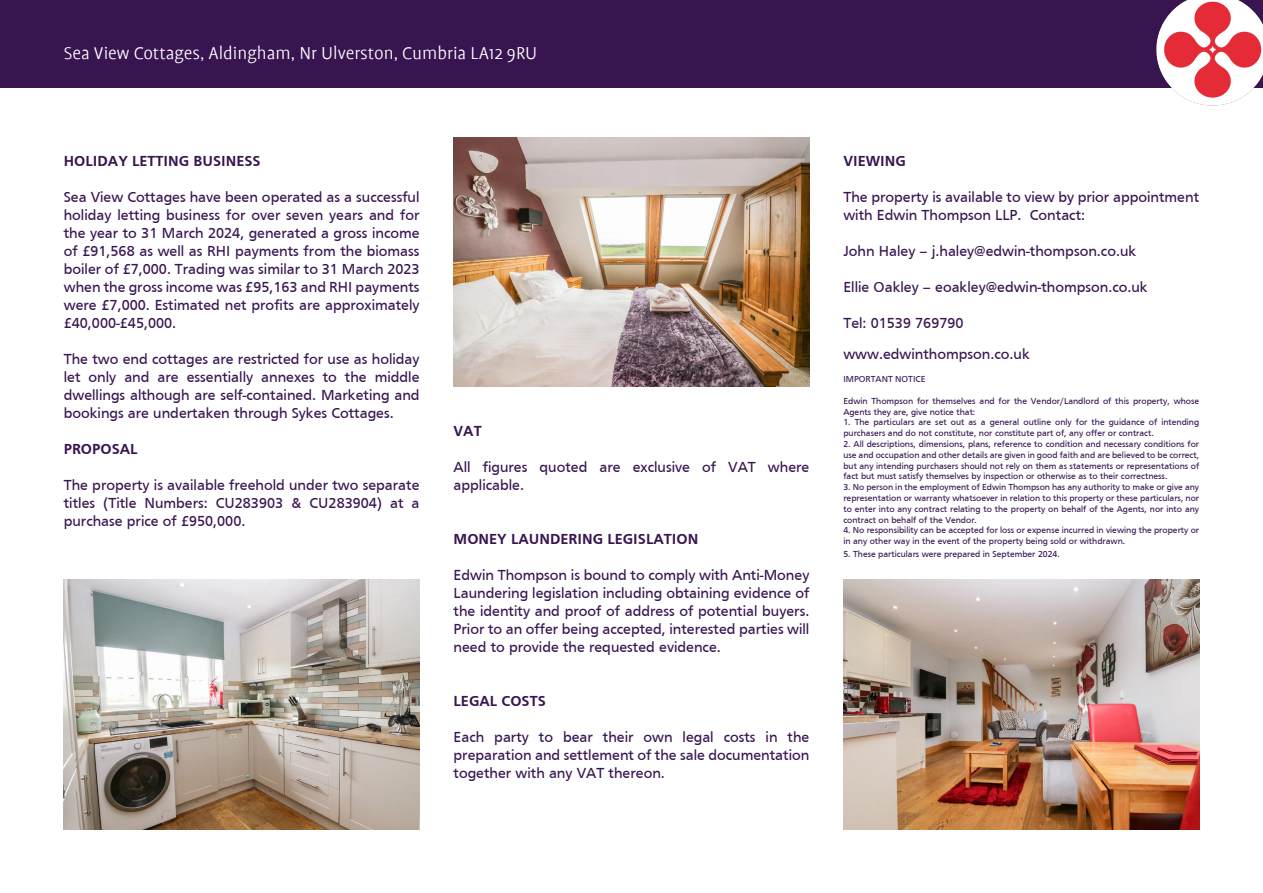
<style>
.page{position:relative;width:1263px;height:893px;background:#fff}
.page>*{position:absolute;margin:0;border:0;box-sizing:border-box;transform-origin:0 0}
.t1{font:300 19.5px "Profile";color:#fff}
.t2{font:15px/18px "Frutiger";color:#381451;text-align:justify}
.t3{font:700 15px "Frutiger";color:#381451}
.t4{font:9px/10.8px "Frutiger";color:#381451}
</style>
<div class="page">
<div style="left:0;top:0;width:1263px;height:87px;background:#381451"></div>
<img style="left:1148px;top:0;width:115px;height:106px">
<img style="left:64px;top:580px;width:356px;height:249px">
<img style="left:453px;top:137px;width:356px;height:250px">
<img style="left:843px;top:580px;width:356px;height:249px">
<p class="t1" style="left:64px;top:43px;width:475px">Sea View Cottages, Aldingham, Nr Ulverston, Cumbria LA12 9RU</p>
<p class="t3" style="left:64px;top:153px;width:198px">HOLIDAY LETTING BUSINESS</p>
<p class="t2" style="left:64px;top:188px;width:357px">Sea View Cottages have been operated as a successful holiday letting business for over seven years and for the year to 31 March 2024, generated a gross income of £91,568 as well as RHI payments from the biomass boiler of £7,000. Trading was similar to 31 March 2023 when the gross income was £95,163 and RHI payments were £7,000. Estimated net profits are approximately £40,000-£45,000.</p>
<p class="t2" style="left:64px;top:350px;width:357px">The two end cottages are restricted for use as holiday let only and are essentially annexes to the middle dwellings although are self-contained. Marketing and bookings are undertaken through Sykes Cottages.</p>
<p class="t3" style="left:64px;top:441px;width:75px">PROPOSAL</p>
<p class="t2" style="left:64px;top:476px;width:357px">The property is available freehold under two separate titles (Title Numbers: CU283903 &amp; CU283904) at a purchase price of £950,000.</p>
<p class="t3" style="left:454px;top:423px;width:30px">VAT</p>
<p class="t2" style="left:454px;top:458px;width:357px">All figures quoted are exclusive of VAT where applicable.</p>
<p class="t3" style="left:454px;top:531px;width:246px">MONEY LAUNDERING LEGISLATION</p>
<p class="t2" style="left:454px;top:566px;width:357px">Edwin Thompson is bound to comply with Anti-Money Laundering legislation including obtaining evidence of the identity and proof of address of potential buyers.<br>Prior to an offer being accepted, interested parties will need to provide the requested evidence.</p>
<p class="t3" style="left:454px;top:693px;width:94px">LEGAL COSTS</p>
<p class="t2" style="left:454px;top:728px;width:357px">Each party to bear their own legal costs in the preparation and settlement of the sale documentation together with any VAT thereon.</p>
<p class="t3" style="left:843px;top:153px;width:64px">VIEWING</p>
<p class="t2" style="left:843px;top:188px;width:357px">The property is available to view by prior appointment with Edwin Thompson LLP. Contact:</p>
<p class="t2" style="left:843px;top:242px;width:294px">John Haley – j.haley@edwin-thompson.co.uk</p>
<p class="t2" style="left:843px;top:278px;width:306px">Ellie Oakley – eoakley@edwin-thompson.co.uk</p>
<p class="t2" style="left:843px;top:314px;width:122px">Tel: 01539 769790</p>
<p class="t2" style="left:843px;top:345px;width:188px">www.edwinthompson.co.uk</p>
<p class="t4" style="left:843px;top:374px;width:84px">IMPORTANT NOTICE</p>
<p class="t4" style="left:843px;top:395px;width:357px">Edwin Thompson for themselves and for the Vendor/Landlord of this property, whose<br>Agents they are, give notice that:</p>
<p class="t4" style="left:843px;top:417px;width:357px">1. The particulars are set out as a general outline only for the guidance of intending purchasers and do not constitute, nor constitute part of, any offer or contract.</p>
<p class="t4" style="left:843px;top:438px;width:357px;text-align:justify">2. All descriptions, dimensions, plans, reference to condition and necessary conditions for use and occupation and other details are given in good faith and are believed to be correct, but any intending purchasers should not rely on them as statements or representations of fact but must satisfy themselves by inspection or otherwise as to their correctness.</p>
<p class="t4" style="left:843px;top:482px;width:357px;text-align:justify">3. No person in the employment of Edwin Thompson has any authority to make or give any representation or warranty whatsoever in relation to this property or these particulars, nor to enter into any contract relating to the property on behalf of the Agents, nor into any contract on behalf of the Vendor.</p>
<p class="t4" style="left:843px;top:525px;width:357px">4. No responsibility can be accepted for loss or expense incurred in viewing the property or in any other way in the event of the property being sold or withdrawn.</p>
<p class="t4" style="left:843px;top:548px;width:218px">5. These particulars were prepared in September 2024.</p>
</div>
